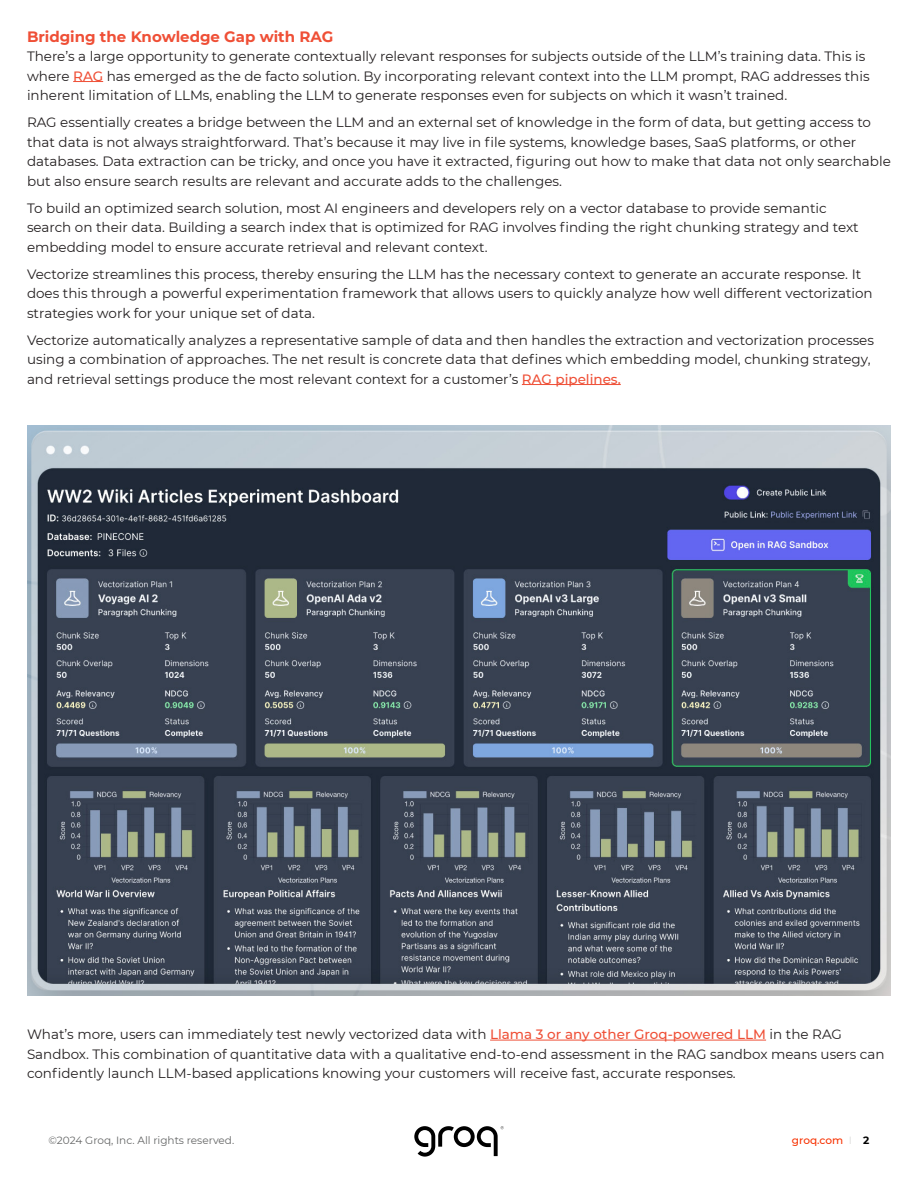
<style>
.page{position:relative;width:918px;height:1188px;background:#fff}
.page>*{position:absolute;margin:0;border:0;box-sizing:border-box;transform-origin:0 0}
.Paragraph_Style_1{font:700 15px "Montserrat";color:#ef4f36}
.t1{font:13.5px/19.5px "Montserrat";color:#231f20}
.t2{font:10.5px "Montserrat";color:#656666}
.t3{font:500 10.5px "Montserrat";color:#f73100}
.s1{font-weight:500;color:#ef4f36}
.s2{font-weight:300;color:#ceccca}
.s3{font-weight:700;color:#000}
</style>
<div class="page">
<svg style="left:414px;top:1126px;width:90px;height:31px"></svg>
<hr style="left:73px;top:81px;width:30px;height:1px;background:#ef4f36">
<hr style="left:522px;top:384px;width:99px;height:1px;background:#ef4f36">
<img style="left:27px;top:425px;width:864px;height:571px">
<hr style="left:490px;top:1040px;width:276px;height:1px;background:#ef4f36">
<p class="Paragraph_Style_1" style="left:27px;top:25px;width:308px">Bridging the Knowledge Gap with RAG</p>
<p class="t1" style="left:27px;top:46px;width:844px">There’s a large opportunity to generate contextually relevant responses for subjects outside of the LLM’s training data. This is where <span class="s1">RAG</span> has emerged as the de facto solution. By incorporating relevant context into the LLM prompt, RAG addresses this inherent limitation of LLMs, enabling the LLM to generate responses even for subjects on which it wasn’t trained.</p>
<p class="t1" style="left:27px;top:112px;width:865px">RAG essentially creates a bridge between the LLM and an external set of knowledge in the form of data, but getting access to that data is not always straightforward. That’s because it may live in file systems, knowledge bases, SaaS platforms, or other databases. Data extraction can be tricky, and once you have it extracted, figuring out how to make that data not only searchable but also ensure search results are relevant and accurate adds to the challenges.</p>
<p class="t1" style="left:27px;top:197px;width:833px">To build an optimized search solution, most AI engineers and developers rely on a vector database to provide semantic search on their data. Building a search index that is optimized for RAG involves finding the right chunking strategy and text embedding model to ensure accurate retrieval and relevant context.</p>
<p class="t1" style="left:27px;top:263px;width:847px">Vectorize streamlines this process, thereby ensuring the LLM has the necessary context to generate an accurate response. It does this through a powerful experimentation framework that allows users to quickly analyze how well different vectorization strategies work for your unique set of data.</p>
<p class="t1" style="left:27px;top:329px;width:849px">Vectorize automatically analyzes a representative sample of data and then handles the extraction and vectorization processes using a combination of approaches. The net result is concrete data that defines which embedding model, chunking strategy, and retrieval settings produce the most relevant context for a customer’s <span class="s1">RAG pipelines.</span></p>
<p class="t1" style="left:27px;top:1024px;width:859px">What’s more, users can immediately test newly vectorized data with <span class="s1">Llama 3 or any other Groq-powered LLM</span> in the RAG<br>Sandbox. This combination of quantitative data with a qualitative end-to-end assessment in the RAG sandbox means users can confidently launch LLM-based applications knowing your customers will receive fast, accurate responses.</p>
<p class="t2" style="left:49px;top:1133px;width:187px">©2024 Groq, Inc. All rights reserved.</p>
<p class="t3" style="left:792px;top:1133px;width:79px">groq.com <span class="s2">I</span> <span class="s3">2</span></p>
</div>
